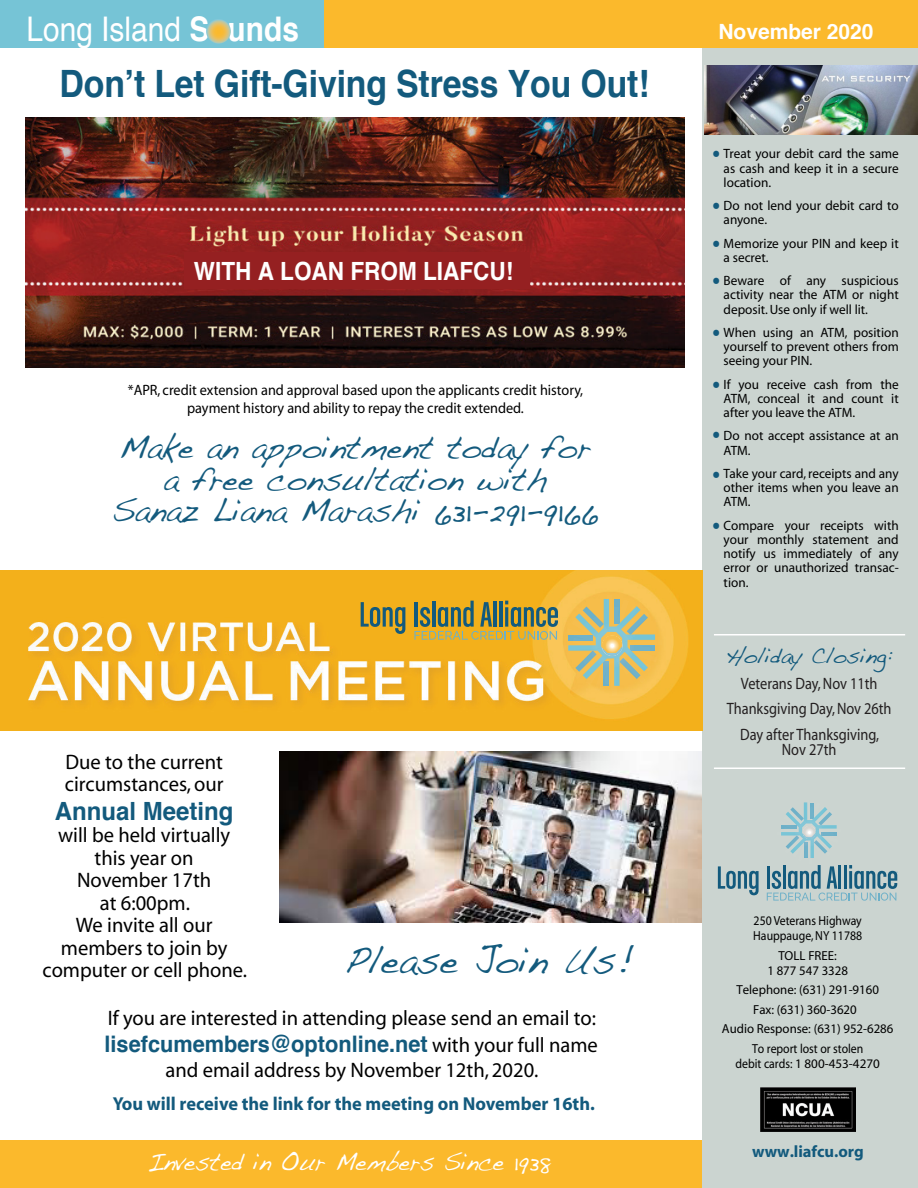
<style>
.page{position:relative;width:918px;height:1188px;background:#fff}
.page>*{position:absolute;margin:0;border:0;box-sizing:border-box;transform-origin:0 0}
.t1{font:39px "Handwriting Dakota";color:#135a7d;scale:.96 1}
.t2{font:700 37.65px "Helvetica";letter-spacing:-.005em;color:#135a7d;scale:.9 1}
.t3{font:33.9px "Helvetica";color:#fff;scale:.88 1}
.t4{font:33px/31.5px "Handwriting Dakota";color:#135a7d;text-align:center;scale:.96 1}
.t5{font:700 28.2px/51.2px "Helvetica";color:#135a7d;scale:.96 1}
.t6{font:25.5px "Handwriting Dakota";color:#fff;scale:.9 1}
.t7{font:700 25.05px "Helvetica";color:#fff;scale:.9 1}
.t8{font:700 25.05px "Helvetica";color:#135a7d;scale:.96 1}
.t9{font:700 22.8px "Helvetica";color:#135a7d;scale:.96 1}
.t10{font:22.5px "Handwriting Dakota";color:#135a7d;scale:.96 1}
.t11{font:21px/22.5px "Myriad";color:#000}
.t12{font:700 21px "Helvetica";color:#fff}
.t13{font:700 18.75px "Myriad";color:#135a7d}
.t14{font:16.5px/25.5px "Myriad";color:#231f20;text-align:center;scale:.87 1}
.t15{font:700 16.5px "Myriad";color:#135a7d}
.t16{font:15px/18px "Myriad";color:#000;text-align:center;scale:.95 1}
.t17{font:13.5px/14.2px "Myriad";color:#000;text-align:justify}
.t18{font:13.05px/19.5px "Myriad";color:#000;text-align:center}
.t19{font:13.05px/15px "Myriad";color:#000;scale:.9 1}
.s1{font-weight:700}
.s2{font-family:"Myriad";font-weight:400;font-size:21px;color:#000}
</style>
<div class="page">
<img style="left:279px;top:752px;width:424px;height:170px">
<div style="left:0;top:1141px;width:816px;height:47px;background:#fbb92c"></div>
<div style="left:703px;top:42px;width:215px;height:1146px;background:#cbd4d0"></div>
<img style="left:760px;top:1087px;width:95px;height:45px">
<svg style="left:718px;top:866px;width:41px;height:29px"></svg>
<svg style="left:767px;top:802px;width:131px;height:99px"></svg>
<div style="left:102px;top:0;width:816px;height:48px;background:#fbb92c"></div>
<div style="left:0;top:0;width:324px;height:48px;background:#76c4d6"></div>
<svg style="left:206px;top:19px;width:25px;height:25px"></svg>
<hr style="left:714px;top:634px;width:191px;height:2px;background:#fff">
<hr style="left:714px;top:768px;width:191px;height:1px;background:#fff">
<img style="left:26px;top:118px;width:658px;height:250px">
<img style="left:0;top:571px;width:703px;height:159px">
<svg style="left:361px;top:602px;width:44px;height:32px"></svg>
<svg style="left:414px;top:595px;width:248px;height:100px;background:#d5b65c"></svg>
<div style="left:184px;top:252px;width:345px;height:36px;background:#952021"></div>
<img style="left:705px;top:65px;width:212px;height:70px">
<h3 class="t3" style="left:26px;top:3px;width:311px">Long Island <span class="s1">Sounds</span></h3>
<h2 class="t2" style="left:60px;top:53px;width:657px">Don’t Let Gift-Giving Stress You Out!</h2>
<h3 class="t7" style="left:194px;top:251px;width:357px">WITH A LOAN FROM LIAFCU!</h3>
<p class="t16" style="left:128px;top:382px;width:481px">*APR, credit extension and approval based upon the applicants credit history, payment history and ability to repay the credit extended.</p>
<h3 class="t4" style="left:112px;top:431px;width:508px">Make an appointment today for a free consultation with<br>Sanaz Liana Marashi 631-291-9166</h3>
<h3 class="t11" style="left:65px;top:752px;width:160px">Due to the current circumstances, our</h3>
<h3 class="t8" style="left:55px;top:791px;width:188px">Annual Meeting</h3>
<h3 class="t11" style="left:43px;top:825px;width:206px;text-align:center">will be held virtually this year on<br>November 17th<br>at 6:00pm.<br>We invite all our members to join by computer or cell phone.</h3>
<h1 class="t1" style="left:344px;top:937px;width:303px">Please Join Us!</h1>
<h3 class="t11" style="left:108px;top:1008px;width:490px">If you are interested in attending please send an email to:</h3>
<h3 class="t9" style="left:104px;top:1026px;width:516px">lisefcumembers@optonline.net <span class="s2">with your full name</span></h3>
<h3 class="t11" style="left:165px;top:1060px;width:374px">and email address by November 12th, 2020.</h3>
<h3 class="t13" style="left:113px;top:1094px;width:484px">You will receive the link for the meeting on November 16th.</h3>
<h3 class="t6" style="left:148px;top:1146px;width:450px">Invested in Our Members Since 1938</h3>
<h3 class="t12" style="left:718px;top:14px;width:157px">November 2020</h3>
<p class="t17" style="left:724px;top:147px;width:177px">Treat your debit card the same as cash and keep it in a secure location.</p>
<p class="t17" style="left:724px;top:199px;width:177px">Do not lend your debit card to anyone.</p>
<p class="t17" style="left:724px;top:237px;width:177px">Memorize your PIN and keep it a secret.</p>
<p class="t17" style="left:724px;top:274px;width:177px">Beware of any suspicious activity near the ATM or night deposit. Use only if well lit.</p>
<p class="t17" style="left:724px;top:326px;width:177px">When using an ATM, position yourself to prevent others from seeing your PIN.</p>
<p class="t17" style="left:724px;top:378px;width:177px">If you receive cash from the ATM, conceal it and count it after you leave the ATM.</p>
<p class="t17" style="left:724px;top:429px;width:177px">Do not accept assistance at an<br>ATM.</p>
<p class="t17" style="left:724px;top:467px;width:177px">Take your card, receipts and any other items when you leave an ATM.</p>
<p class="t17" style="left:724px;top:519px;width:177px">Compare your receipts with your monthly statement and notify us immediately of any error or unauthorized transac&shy;tion.</p>
<h3 class="t5" style="left:712px;top:129px;width:11px;line-height:51.6px">• •</h3>
<h3 class="t5" style="left:712px;top:226px;width:11px;line-height:37px">• •</h3>
<h3 class="t5" style="left:712px;top:308px;width:11px;text-align:justify">• • •</h3>
<h3 class="t5" style="left:712px;top:450px;width:11px">• •</h3>
<h3 class="t10" style="left:726px;top:642px;width:175px">Holiday Closing:</h3>
<p class="t14" style="left:727px;top:671px;width:191px">Veterans Day, Nov 11th<br>Thanksgiving Day, Nov 26th<br>Day after Thanksgiving,</p>
<p class="t14" style="left:782px;top:737px;width:64px">Nov 27th</p>
<p class="t19" style="left:753px;top:914px;width:122px">250 Veterans Highway<br>Hauppauge, NY 11788</p>
<p class="t18" style="left:767px;top:948px;width:82px;line-height:15px">TOLL FREE:<br>1 877 547 3328</p>
<p class="t18" style="left:722px;top:981px;width:173px">Telephone: (631) 291-9160<br>Fax: (631) 360-3620<br>Audio Response: (631) 952-6286<br>To report lost or stolen</p>
<p class="t19" style="left:736px;top:1056px;width:162px">debit cards: 1 800-453-4270</p>
<p class="t15" style="left:752px;top:1143px;width:113px">www.liafcu.org</p>
</div>
